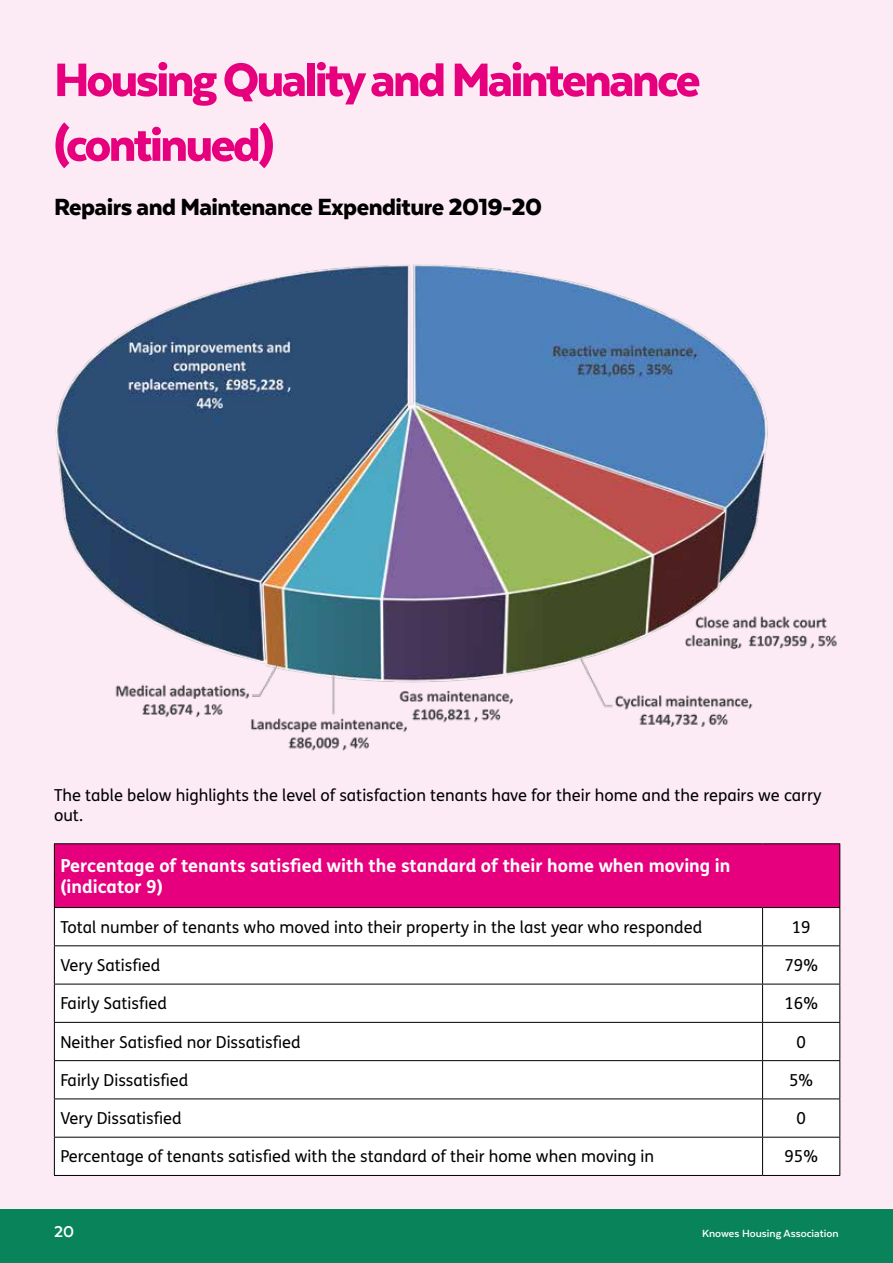
<style>
.page{position:relative;width:893px;height:1263px;background:#fff}
.page>*{position:absolute;margin:0;border:0;box-sizing:border-box;transform-origin:0 0}
.t1{font:900 54px/64.8px "Texta";letter-spacing:-.05em;color:#e6007d}
.t2{font:900 27px "Texta";letter-spacing:-.02em;color:#000}
.t3{font:700 18px/21.6px "FS Me";color:#fff}
.t4{font:700 18px "Texta";color:#fff}
.t5{font:16.5px/19.8px "FS Me";color:#000}
.t6{font:700 12px "Texta";color:#fff}
</style>
<div class="page">
<div style="left:0;top:1209px;width:893px;height:54px;background:#09845a"></div>
<div style="left:0;top:0;width:893px;height:1209px;background:#fceaf4"></div>
<div style="left:54px;top:844px;width:786px;height:63px;background:#e6007d"></div>
<div style="left:55px;top:908px;width:784px;height:267px;background:#fff"></div>
<hr style="left:54px;top:843px;width:709px;height:1px;background:#000">
<hr style="left:763px;top:843px;width:77px;height:1px;background:#000">
<hr style="left:54px;top:907px;width:709px;height:1px;background:#000">
<hr style="left:763px;top:907px;width:77px;height:1px;background:#000">
<hr style="left:54px;top:945px;width:709px;height:1px;background:#000">
<hr style="left:763px;top:945px;width:77px;height:1px;background:#000">
<hr style="left:54px;top:984px;width:709px;height:1px;background:#000">
<hr style="left:763px;top:984px;width:77px;height:1px;background:#000">
<hr style="left:54px;top:1022px;width:709px;height:1px;background:#000">
<hr style="left:763px;top:1022px;width:77px;height:1px;background:#000">
<hr style="left:54px;top:1060px;width:709px;height:1px;background:#000">
<hr style="left:763px;top:1060px;width:77px;height:1px;background:#000">
<hr style="left:54px;top:1098px;width:709px;height:1px;background:#000">
<hr style="left:763px;top:1098px;width:77px;height:1px;background:#000">
<hr style="left:54px;top:1137px;width:709px;height:1px;background:#000">
<hr style="left:763px;top:1137px;width:77px;height:1px;background:#000">
<hr style="left:54px;top:1175px;width:709px;height:1px;background:#000">
<hr style="left:763px;top:1175px;width:77px;height:1px;background:#000">
<hr style="left:54px;top:844px;width:1px;height:63px;background:#000">
<hr style="left:54px;top:908px;width:1px;height:37px;background:#000">
<hr style="left:54px;top:946px;width:1px;height:38px;background:#000">
<hr style="left:54px;top:984px;width:1px;height:38px;background:#000">
<hr style="left:54px;top:1023px;width:1px;height:37px;background:#000">
<hr style="left:54px;top:1061px;width:1px;height:37px;background:#000">
<hr style="left:54px;top:1099px;width:1px;height:38px;background:#000">
<hr style="left:54px;top:1137px;width:1px;height:38px;background:#000">
<hr style="left:839px;top:844px;width:1px;height:63px;background:#000">
<hr style="left:762px;top:908px;width:1px;height:37px;background:#000">
<hr style="left:839px;top:908px;width:1px;height:37px;background:#000">
<hr style="left:762px;top:946px;width:1px;height:38px;background:#000">
<hr style="left:839px;top:946px;width:1px;height:38px;background:#000">
<hr style="left:762px;top:984px;width:1px;height:38px;background:#000">
<hr style="left:839px;top:984px;width:1px;height:38px;background:#000">
<hr style="left:762px;top:1023px;width:1px;height:37px;background:#000">
<hr style="left:839px;top:1023px;width:1px;height:37px;background:#000">
<hr style="left:762px;top:1061px;width:1px;height:37px;background:#000">
<hr style="left:839px;top:1061px;width:1px;height:37px;background:#000">
<hr style="left:762px;top:1099px;width:1px;height:38px;background:#000">
<hr style="left:839px;top:1099px;width:1px;height:38px;background:#000">
<hr style="left:762px;top:1137px;width:1px;height:38px;background:#000">
<hr style="left:839px;top:1137px;width:1px;height:38px;background:#000">
<img style="left:55px;top:264px;width:782px;height:487px">
<h1 class="t1" style="left:54px;top:47px;width:648px">Housing Quality and Maintenance (continued)</h1>
<h2 class="t2" style="left:54px;top:193px;width:490px">Repairs and Maintenance Expenditure 2019-20</h2>
<p class="t5" style="left:54px;top:786px;width:769px">The table below highlights the level of satisfaction tenants have for their home and the repairs we carry out.</p>
<p class="t3" style="left:60px;top:854px;width:672px">Percentage of tenants satisfied with the standard of their home when moving in (indicator 9)</p>
<p class="t5" style="left:60px;top:917px;width:643px">Total number of tenants who moved into their property in the last year who responded</p>
<p class="t5" style="left:792px;top:917px;width:20px">19</p>
<p class="t5" style="left:60px;top:956px;width:102px">Very Satisfied</p>
<p class="t5" style="left:784px;top:956px;width:35px">79%</p>
<p class="t5" style="left:60px;top:994px;width:108px">Fairly Satisfied</p>
<p class="t5" style="left:784px;top:994px;width:35px">16%</p>
<p class="t5" style="left:60px;top:1032px;width:242px">Neither Satisfied nor Dissatisfied</p>
<p class="t5" style="left:796px;top:1032px;width:11px">0</p>
<p class="t5" style="left:60px;top:1071px;width:130px">Fairly Dissatisfied</p>
<p class="t5" style="left:789px;top:1071px;width:25px">5%</p>
<p class="t5" style="left:60px;top:1109px;width:123px">Very Dissatisfied</p>
<p class="t5" style="left:796px;top:1109px;width:11px">0</p>
<p class="t5" style="left:60px;top:1147px;width:595px">Percentage of tenants satisfied with the standard of their home when moving in</p>
<p class="t5" style="left:784px;top:1147px;width:35px">95%</p>
<p class="t4" style="left:54px;top:1222px;width:22px">20</p>
<p class="t6" style="left:702px;top:1227px;width:138px">Knowes Housing Association</p>
</div>
